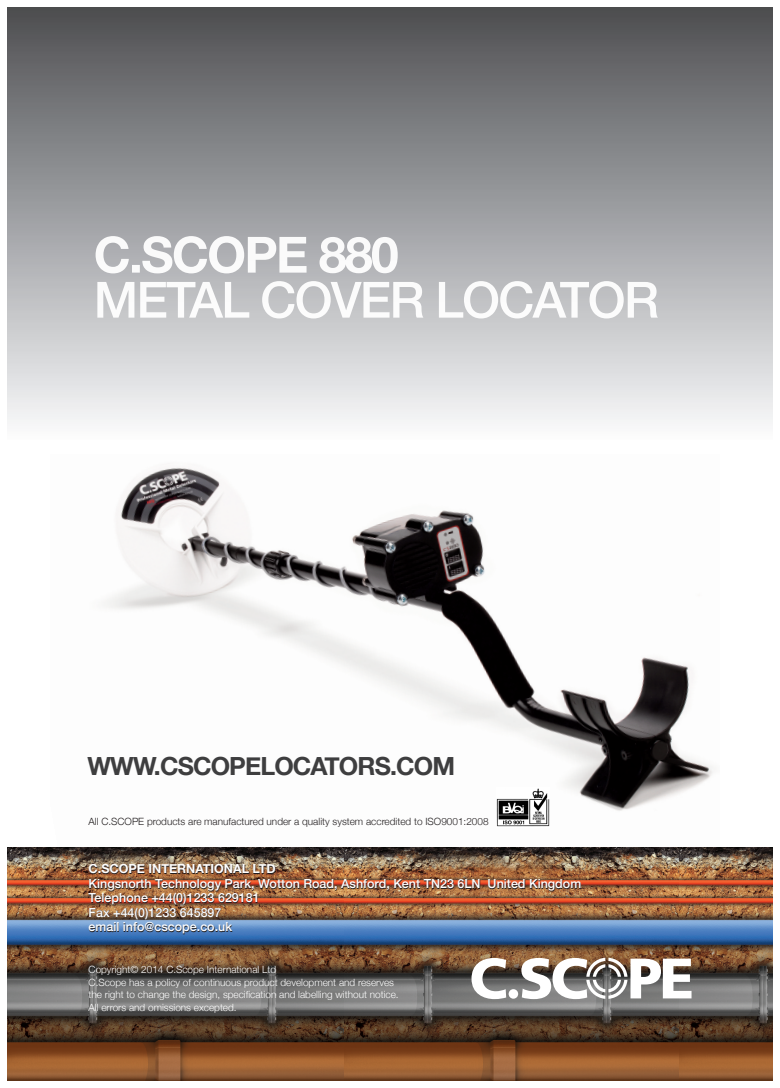
<style>
.page{position:relative;width:780px;height:1088px;background:#fff}
.page>*{position:absolute;margin:0;border:0;box-sizing:border-box;transform-origin:0 0}
.t1{font:700 25px "Helvetica Neue";letter-spacing:-.035em;color:#3e3e3f}
.t2{font:500 12.5px/14.4px "Helvetica Neue";color:#fff}
.t3{font:700 12.5px "Helvetica Neue";color:#fff}
.t4{font:300 10px/12.5px "Helvetica Neue";color:#fff}
.t5{font:300 10px "Helvetica Neue";color:#231f20}
</style>
<div class="page">
<img style="left:104px;top:467px;width:609px;height:344px">
<div style="left:7px;top:7px;width:765px;height:432px;background:linear-gradient(to bottom,#4d4e52,#fbfcfe)"></div>
<img style="left:96px;top:236px;width:140px;height:37px">
<img style="left:97px;top:281px;width:391px;height:37px">
<img style="left:679px;top:847px;width:93px;height:234px">
<img style="left:344px;top:847px;width:335px;height:234px">
<img style="left:7px;top:847px;width:337px;height:234px">
<svg style="left:452px;top:911px;width:239px;height:88px"></svg>
<div style="left:508px;top:989px;width:10px;height:10px;background:#fff;border-radius:50%"></div>
<img style="left:496px;top:788px;width:54px;height:39px">
<h1 class="t1" style="left:88px;top:751px;width:369px">WWW.CSCOPELOCATORS.COM</h1>
<p class="t5" style="left:89px;top:815px;width:401px">All C.SCOPE products are manufactured under a quality system accredited to ISO9001:2008</p>
<p class="t3" style="left:89px;top:861px;width:189px">C.SCOPE INTERNATIONAL LTD</p>
<p class="t2" style="left:89px;top:876px;width:494px">Kingsnorth Technology Park, Wotton Road, Ashford, Kent TN23 6LN United Kingdom Telephone +44(0)1233 629181<br>Fax +44(0)1233 645897<br>email info@cscope.co.uk</p>
<p class="t4" style="left:89px;top:963px;width:311px">Copyright© 2014 C.Scope International Ltd<br>C.Scope has a policy of continuous product development and reserves the right to change the design, specification and labelling without notice.<br>All errors and omissions excepted.</p>
</div>
